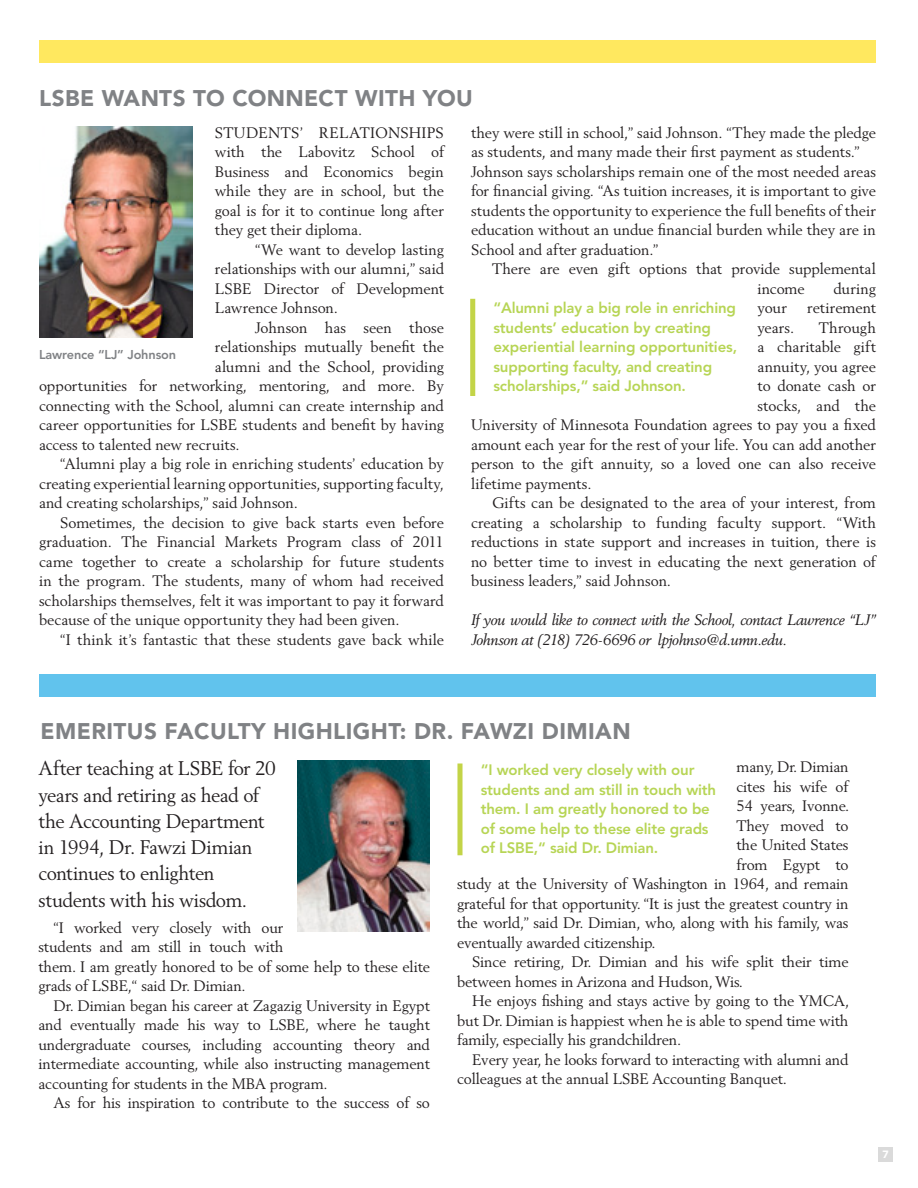
<style>
.page{position:relative;width:918px;height:1188px;background:#fff}
.page>*{position:absolute;margin:0;border:0;box-sizing:border-box;transform-origin:0 0}
.Body_Copy{font:900 22.5px "Avenir";letter-spacing:.02em;color:#808285}
.Body_Copy-2{font:19.5px/26.2px "Berling";letter-spacing:-.015em;color:#231f20}
.Body_Copy-3{font:15px/19.5px "Berling";letter-spacing:-.01em;color:#231f20;text-align:justify}
.Body_Copy-4{font:15px/19.5px "Avenir Heavy 2";letter-spacing:-.01em;color:#b7d555}
.Body_Copy-5{font:italic 15px/19.5px "Berling";letter-spacing:-.025em;color:#231f20}
.t1{font:12.75px "Avenir Heavy 2";letter-spacing:-.01em;color:#808285}
.t2{font:900 10.5px "Avenir";color:#fff}
</style>
<div class="page">
<div style="left:878px;top:1148px;width:14px;height:14px;background:#dadada"></div>
<div style="left:39px;top:674px;width:837px;height:23px;background:#61c3ed"></div>
<div style="left:39px;top:40px;width:837px;height:23px;background:#ffe85f"></div>
<img style="left:39px;top:126px;width:153px;height:212px">
<img style="left:297px;top:760px;width:133px;height:172px">
<div style="left:457px;top:764px;width:6px;height:91px;background:#c3d447"></div>
<div style="left:470px;top:299px;width:5px;height:97px;background:#c3d447"></div>
<p class="Body_Copy" style="left:39px;top:84px;width:435px">LSBE WANTS TO CONNECT WITH YOU</p>
<p class="Body_Copy-3" style="left:215px;top:122px;width:231px">STUDENTS’ RELATIONSHIPS with the Labovitz School of Business and Economics begin while they are in school, but the goal is for it to continue long after they get their diploma.</p>
<p class="Body_Copy-3" style="left:215px;top:239px;width:231px;text-indent:40px">“We want to develop lasting relationships with our alumni,” said LSBE Director of Development Lawrence Johnson.</p>
<p class="Body_Copy-3" style="left:255px;top:317px;width:190px">Johnson has seen those</p>
<p class="Body_Copy-3" style="left:215px;top:337px;width:231px">relationships mutually benefit the</p>
<p class="Body_Copy-3" style="left:215px;top:356px;width:231px">alumni and the School, providing</p>
<p class="Body_Copy-3" style="left:39px;top:376px;width:406px">opportunities for networking, mentoring, and more. By</p>
<p class="Body_Copy-3" style="left:39px;top:395px;width:406px">connecting with the School, alumni can create internship and</p>
<p class="Body_Copy-3" style="left:39px;top:415px;width:407px">career opportunities for LSBE students and benefit by having</p>
<p class="Body_Copy-3" style="left:39px;top:434px;width:202px">access to talented new recruits.</p>
<p class="Body_Copy-3" style="left:39px;top:454px;width:407px;text-indent:21px">“Alumni play a big role in enriching students’ education by creating experiential learning opportunities, supporting faculty, and creating scholarships,” said Johnson.</p>
<p class="Body_Copy-3" style="left:39px;top:512px;width:406px;text-indent:21px">Sometimes, the decision to give back starts even before graduation. The Financial Markets Program class of 2011 came together to create a scholarship for future students in the program. The students, many of whom had received scholarships themselves, felt it was important to pay it forward because of the unique opportunity they had been given.</p>
<p class="Body_Copy-3" style="left:60px;top:629px;width:385px">“I think it’s fantastic that these students gave back while</p>
<p class="Body_Copy-3" style="left:471px;top:122px;width:407px">they were still in school,” said Johnson. “They made the pledge as students, and many made their first payment as students.”</p>
<p class="Body_Copy-3" style="left:471px;top:161px;width:406px">Johnson says scholarships remain one of the most needed areas for financial giving. “As tuition increases, it is important to give students the opportunity to experience the full benefits of their education without an undue financial burden while they are in School and after graduation.”</p>
<p class="Body_Copy-3" style="left:758px;top:259px;width:120px;text-indent:-266px">There are even gift options that provide supplemental income</p>
<p class="Body_Copy-3" style="left:834px;top:278px;width:44px">during</p>
<p class="Body_Copy-4" style="left:493px;top:298px;width:245px">“Alumni play a big role in enriching students’ education by creating experiential learning opportunities, supporting faculty, and creating scholarships,” said Johnson.</p>
<p class="Body_Copy-3" style="left:758px;top:298px;width:31px">your</p>
<p class="Body_Copy-3" style="left:807px;top:298px;width:70px">retirement</p>
<p class="Body_Copy-3" style="left:758px;top:317px;width:38px">years.</p>
<p class="Body_Copy-3" style="left:819px;top:317px;width:59px">Through</p>
<p class="Body_Copy-3" style="left:758px;top:337px;width:120px">a charitable gift</p>
<p class="Body_Copy-3" style="left:758px;top:356px;width:120px">annuity, you agree</p>
<p class="Body_Copy-3" style="left:758px;top:376px;width:120px">to donate cash or</p>
<p class="Body_Copy-3" style="left:758px;top:395px;width:120px">stocks, and the</p>
<p class="Body_Copy-3" style="left:471px;top:415px;width:406px">University of Minnesota Foundation agrees to pay you a fixed</p>
<p class="Body_Copy-3" style="left:471px;top:434px;width:406px">amount each year for the rest of your life. You can add another</p>
<p class="Body_Copy-3" style="left:471px;top:454px;width:407px">person to the gift annuity, so a loved one can also receive</p>
<p class="Body_Copy-3" style="left:471px;top:473px;width:122px">lifetime payments.</p>
<p class="Body_Copy-3" style="left:471px;top:493px;width:407px;text-indent:21px">Gifts can be designated to the area of your interest, from creating a scholarship to funding faculty support. “With reductions in state support and increases in tuition, there is no better time to invest in educating the next generation of business leaders,” said Johnson.</p>
<p class="Body_Copy-5" style="left:471px;top:610px;width:406px">If you would like to connect with the School, contact Lawrence “LJ”<br>Johnson at (218) 726-6696 or lpjohnso@d.umn.edu.</p>
<p class="t1" style="left:39px;top:347px;width:139px">Lawrence “LJ” Johnson</p>
<p class="Body_Copy" style="left:40px;top:718px;width:592px">EMERITUS FACULTY HIGHLIGHT: DR. FAWZI DIMIAN</p>
<p class="Body_Copy-4" style="left:481px;top:761px;width:237px">“I worked very closely with our students and am still in touch with them. I am greatly honored to be of some help to these elite grads of LSBE,“ said Dr. Dimian.</p>
<p class="Body_Copy-2" style="left:39px;top:755px;width:239px">After teaching at LSBE for 20 years and retiring as head of the Accounting Department in 1994, Dr. Fawzi Dimian continues to enlighten students with his wisdom.</p>
<p class="Body_Copy-3" style="left:39px;top:918px;width:393px;text-align:left;text-indent:15px">“I worked very closely with our<br>students and am still in touch with<br>them. I am greatly honored to be of some help to these elite grads of LSBE,“ said Dr. Dimian.</p>
<p class="Body_Copy-3" style="left:39px;top:996px;width:393px;text-indent:15px">Dr. Dimian began his career at Zagazig University in Egypt and eventually made his way to LSBE, where he taught undergraduate courses, including accounting theory and intermediate accounting, while also instructing management accounting for students in the MBA program.</p>
<p class="Body_Copy-3" style="left:54px;top:1093px;width:378px">As for his inspiration to contribute to the success of so</p>
<p class="Body_Copy-3" style="left:736px;top:757px;width:114px">many, Dr. Dimian</p>
<p class="Body_Copy-3" style="left:736px;top:776px;width:114px">cites his wife of</p>
<p class="Body_Copy-3" style="left:736px;top:796px;width:114px">54 years, Ivonne.</p>
<p class="Body_Copy-3" style="left:736px;top:815px;width:114px">They moved to</p>
<p class="Body_Copy-3" style="left:736px;top:835px;width:114px">the United States</p>
<p class="Body_Copy-3" style="left:736px;top:854px;width:114px">from Egypt to</p>
<p class="Body_Copy-3" style="left:457px;top:874px;width:393px">study at the University of Washington in 1964, and remain</p>
<p class="Body_Copy-3" style="left:457px;top:893px;width:393px">grateful for that opportunity. “It is just the greatest country in</p>
<p class="Body_Copy-3" style="left:457px;top:913px;width:393px">the world,” said Dr. Dimian, who, along with his family, was</p>
<p class="Body_Copy-3" style="left:457px;top:932px;width:200px">eventually awarded citizenship.</p>
<p class="Body_Copy-3" style="left:457px;top:952px;width:393px;text-indent:15px">Since retiring, Dr. Dimian and his wife split their time between homes in Arizona and Hudson, Wis.</p>
<p class="Body_Copy-3" style="left:457px;top:991px;width:394px;text-indent:15px">He enjoys fishing and stays active by going to the YMCA, but Dr. Dimian is happiest when he is able to spend time with family, especially his grandchildren.</p>
<p class="Body_Copy-3" style="left:457px;top:1049px;width:393px;text-indent:15px">Every year, he looks forward to interacting with alumni and colleagues at the annual LSBE Accounting Banquet.</p>
<p class="t2" style="left:882px;top:1148px;width:8px">7</p>
</div>
